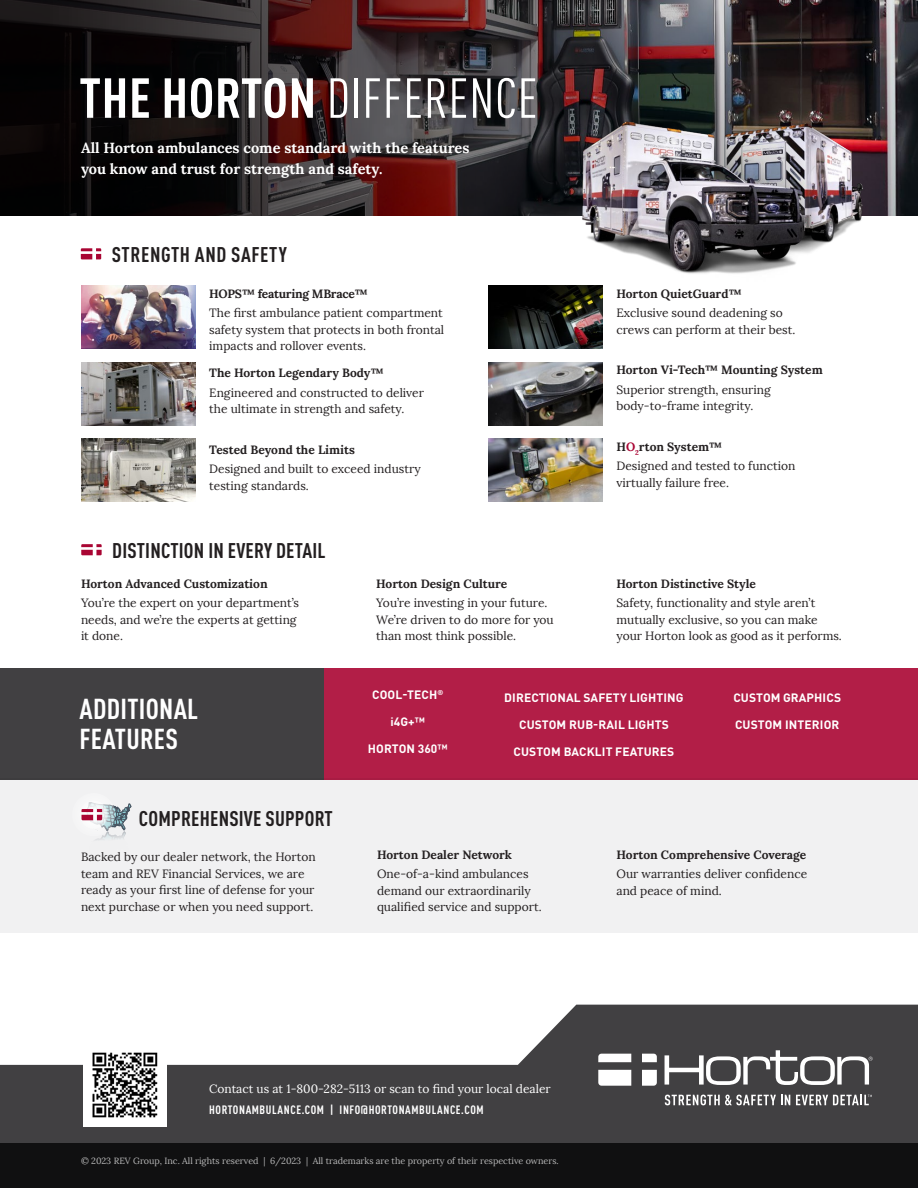
<style>
.page{position:relative;width:918px;height:1188px;background:#fff}
.page>*{position:absolute;margin:0;border:0;box-sizing:border-box;transform-origin:0 0}
.t1{font:condensed 55.5px "DIN Pro";letter-spacing:.01em;color:#fff}
.t2{font:700 condensed 28.5px/30.3px "DIN Pro";letter-spacing:.01em;color:#fff}
.t3{font:700 condensed 21px "DIN Pro";letter-spacing:.01em;color:#231f20}
.t4{font:700 condensed 21px "DIN Pro";letter-spacing:.03em;color:#231f20}
.t5{font:700 14.55px/21.6px "Lora";color:#fff}
.t6{font:12px/16.5px "Lora";color:#231f20}
.t7{font:700 12px "Lora";color:#231f20}
.t8{font:700 12px "DIN Pro";letter-spacing:.01em;color:#fff}
.t9{font:12px "Lora";color:#fff}
.t10{font:700 condensed 12px "DIN Pro";letter-spacing:.05em;color:#fff}
.t11{font:700 12px "Lora";letter-spacing:-.02em;color:#231f20}
.t12{font:9px "Lora";color:#fff}
.s1{font-weight:700}
.s2{font-weight:700;color:#a90533}
</style>
<div class="page">
<div style="left:0;top:779px;width:918px;height:154px;background:#f1f1f2"></div>
<svg style="left:0;top:1005px;width:918px;height:138px;fill:#414042"></svg>
<svg style="left:0;top:0;width:918px;height:216px;background:#2f2324"></svg>
<img style="left:488px;top:286px;width:115px;height:63px">
<img style="left:488px;top:362px;width:115px;height:63px">
<img style="left:81px;top:286px;width:115px;height:63px">
<img style="left:81px;top:362px;width:115px;height:63px">
<img style="left:488px;top:439px;width:115px;height:63px">
<img style="left:81px;top:439px;width:115px;height:63px">
<svg style="left:81px;top:248px;width:20px;height:11px"></svg>
<svg style="left:81px;top:544px;width:21px;height:11px"></svg>
<div style="left:0;top:1143px;width:918px;height:45px;background:#101011"></div>
<div style="left:324px;top:668px;width:594px;height:111px;background:#b21e47"></div>
<div style="left:0;top:668px;width:324px;height:111px;background:#414042"></div>
<div style="left:72px;top:793px;width:43px;height:43px;background:#f5f5f6;border-radius:50%"></div>
<svg style="left:82px;top:802px;width:50px;height:38px"></svg>
<svg style="left:598px;top:1054px;width:33px;height:8px"></svg>
<svg style="left:598px;top:1070px;width:33px;height:16px"></svg>
<svg style="left:642px;top:1070px;width:15px;height:16px"></svg>
<svg style="left:642px;top:1054px;width:15px;height:8px"></svg>
<svg style="left:665px;top:1095px;width:125px;height:10px"></svg>
<svg style="left:796px;top:1095px;width:76px;height:10px"></svg>
<svg style="left:665px;top:1050px;width:208px;height:35px"></svg>
<img style="left:84px;top:1043px;width:82px;height:83px">
<img style="left:555px;top:97px;width:336px;height:231px">
<h1 class="t1" style="left:79px;top:60px;width:460px"><span class="s1">THE HORTON</span> DIFFERENCE</h1>
<p class="t5" style="left:81px;top:137px;width:390px">All Horton ambulances come standard with the features you know and trust for strength and safety.</p>
<h3 class="t4" style="left:112px;top:239px;width:177px">STRENGTH AND SAFETY</h3>
<p class="t11" style="left:209px;top:286px;width:160px">HOPS™ featuring MBrace™</p>
<p class="t6" style="left:209px;top:305px;width:236px;text-align:justify">The first ambulance patient compartment safety system that protects in both frontal impacts and rollover events.</p>
<p class="t7" style="left:209px;top:365px;width:176px">The Horton Legendary Body™</p>
<p class="t6" style="left:209px;top:384px;width:216px">Engineered and constructed to deliver the ultimate in strength and safety.</p>
<p class="t7" style="left:209px;top:442px;width:147px">Tested Beyond the Limits</p>
<p class="t6" style="left:209px;top:461px;width:213px">Designed and built to exceed industry testing standards.</p>
<h3 class="t3" style="left:112px;top:535px;width:215px">DISTINCTION IN EVERY DETAIL</h3>
<p class="t7" style="left:81px;top:576px;width:188px">Horton Advanced Customization</p>
<p class="t6" style="left:81px;top:595px;width:220px">You’re the expert on your department’s needs, and we’re the experts at getting it done.</p>
<p class="t7" style="left:376px;top:576px;width:133px">Horton Design Culture</p>
<p class="t6" style="left:376px;top:595px;width:179px">You’re investing in your future.<br>We’re driven to do more for you than most think possible.</p>
<p class="t7" style="left:616px;top:286px;width:127px">Horton QuietGuard™</p>
<p class="t6" style="left:616px;top:305px;width:180px">Exclusive sound deadening so crews can perform at their best.</p>
<p class="t7" style="left:616px;top:362px;width:208px">Horton Vi-Tech™ Mounting System</p>
<p class="t6" style="left:616px;top:381px;width:156px">Superior strength, ensuring body-to-frame integrity.</p>
<p class="t6" style="left:616px;top:437px;width:180px;line-height:19.5px"><span class="s1">H</span><span class="s2">O</span><sub>2</sub><span class="s1">rton System™<br></span>Designed and tested to function</p>
<p class="t6" style="left:616px;top:474px;width:114px">virtually failure free.</p>
<p class="t7" style="left:616px;top:576px;width:141px">Horton Distinctive Style</p>
<p class="t6" style="left:616px;top:595px;width:227px">Safety, functionality and style aren’t mutually exclusive, so you can make your Horton look as good as it performs.</p>
<h2 class="t2" style="left:80px;top:691px;width:120px">ADDITIONAL<br>FEATURES</h2>
<h3 class="t3" style="left:139px;top:803px;width:195px">COMPREHENSIVE SUPPORT</h3>
<p class="t6" style="left:81px;top:849px;width:236px">Backed by our dealer network, the Horton team and REV Financial Services, we are ready as your first line of defense for your next purchase or when you need support.</p>
<p class="t8" style="left:372px;top:686px;width:73px">COOL-TECH<sup>®</sup></p>
<p class="t8" style="left:391px;top:713px;width:36px">i4G+™</p>
<p class="t8" style="left:368px;top:740px;width:81px">HORTON 360™</p>
<p class="t8" style="left:504px;top:688px;width:181px">DIRECTIONAL SAFETY LIGHTING</p>
<p class="t8" style="left:519px;top:715px;width:151px">CUSTOM RUB-RAIL LIGHTS</p>
<p class="t8" style="left:514px;top:742px;width:162px">CUSTOM BACKLIT FEATURES</p>
<p class="t8" style="left:733px;top:688px;width:109px">CUSTOM GRAPHICS</p>
<p class="t8" style="left:735px;top:715px;width:106px">CUSTOM INTERIOR</p>
<p class="t7" style="left:377px;top:847px;width:137px">Horton Dealer Network</p>
<p class="t6" style="left:377px;top:866px;width:166px">One-of-a-kind ambulances demand our extraordinarily qualified service and support.</p>
<p class="t7" style="left:617px;top:847px;width:191px">Horton Comprehensive Coverage</p>
<p class="t6" style="left:617px;top:866px;width:192px">Our warranties deliver confidence and peace of mind.</p>
<p class="t9" style="left:209px;top:1082px;width:343px">Contact us at 1-800-282-5113 or scan to find your local dealer</p>
<p class="t10" style="left:209px;top:1100px;width:276px">HORTONAMBULANCE.COM | INFO@HORTONAMBULANCE.COM</p>
<p class="t12" style="left:81px;top:1155px;width:479px">© 2023 REV Group, Inc. All rights reserved | 6/2023 | All trademarks are the property of their respective owners.</p>
</div>
